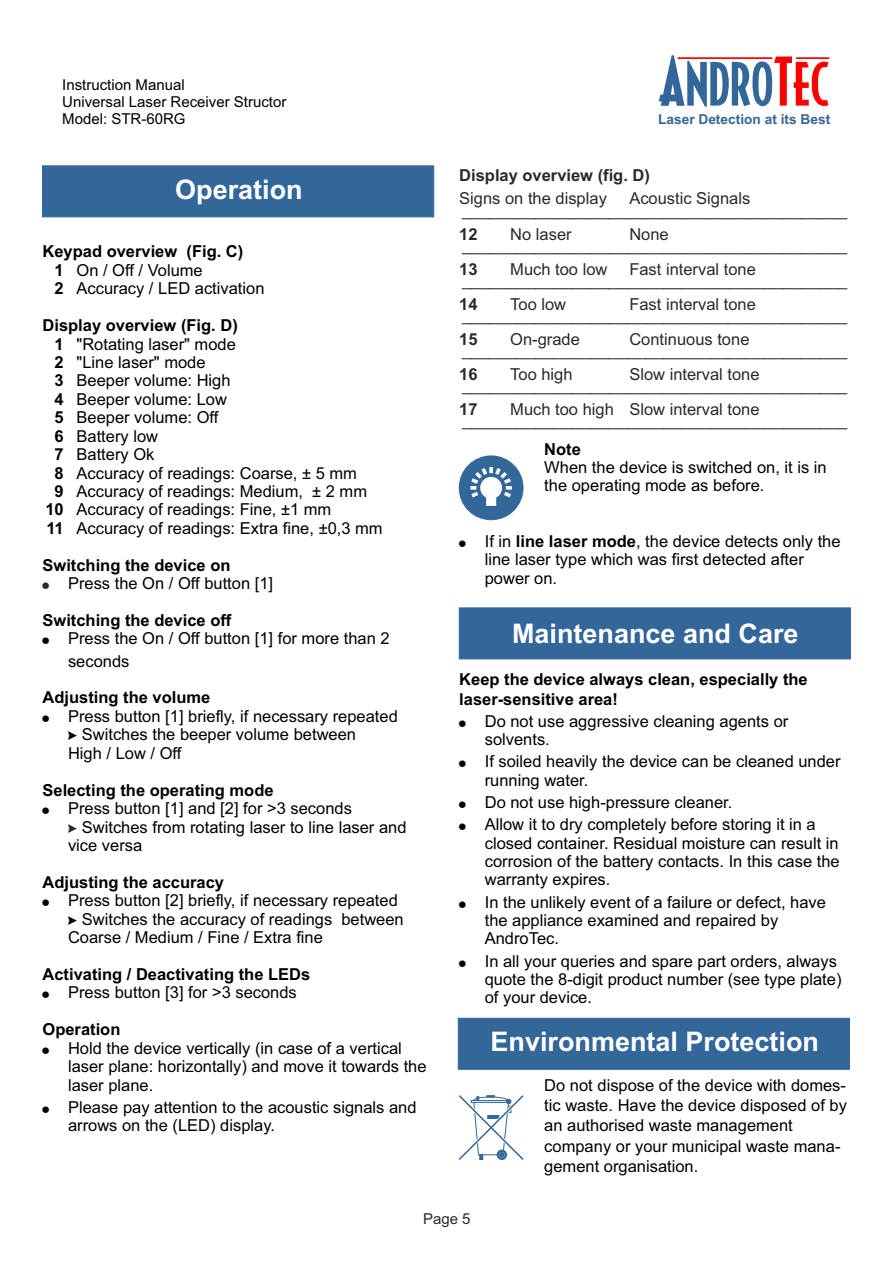
<style>
.page{position:relative;width:893px;height:1263px;background:#fff}
.page>*{position:absolute;margin:0;border:0;box-sizing:border-box;transform-origin:0 0}
.t1{font:700 27px "Arial";color:#fefefe}
.t2{font:16.5px/18.5px "Arial";color:#000}
.t3{font:16.5px "Arial";color:#2b2a29}
.t4{font:700 16.5px/18.5px "Arial";color:#000}
.t5{font:700 16.5px "Arial";color:#2b2a29}
.t6{font:15px/16.8px "Arial";color:#000}
.t7{font:15px "Arial";color:#2b2a29}
.t8{font:700 13.65px "Arial";color:#369}
.s1{font-weight:400}
.s2{font-weight:700}
</style>
<div class="page">
<svg style="left:659px;top:55px;width:170px;height:52px"></svg>
<div style="left:42px;top:166px;width:392px;height:51px;background:#369"></div>
<div style="left:459px;top:607px;width:392px;height:52px;background:#369"></div>
<div style="left:459px;top:456px;width:64px;height:64px;background:#369;border:1px solid #369;border-radius:50%"></div>
<svg style="left:471px;top:467px;width:41px;height:39px"></svg>
<div style="left:458px;top:1018px;width:392px;height:51px;background:#369"></div>
<svg style="left:458px;top:1095px;width:66px;height:65px"></svg>
<p class="t6" style="left:62px;top:78px;width:226px">Instruction Manual<br>Universal Laser Receiver Structor<br>Model: STR-60RG</p>
<h1 class="t1" style="left:175px;top:179px;width:129px">Operation</h1>
<p class="t4" style="left:55px;top:244px;width:190px;text-indent:-12px">Keypad overview (Fig. C)<br>1 <span class="s1">On / Off / Volume</span></p>
<p class="t2" style="left:55px;top:281px;width:211px"><span class="s2">2</span> Accuracy / LED activation</p>
<p class="t4" style="left:43px;top:318px;width:197px">Display overview (Fig. D)</p>
<p class="t2" style="left:55px;top:373px;width:177px"><span class="s2">3</span> Beeper volume: High</p>
<p class="t2" style="left:55px;top:336px;width:183px"><span class="s2">1</span> "Rotating laser" mode</p>
<p class="t2" style="left:55px;top:354px;width:153px"><span class="s2">2</span> "Line laser" mode</p>
<p class="t2" style="left:55px;top:391px;width:174px"><span class="s2">4</span> Beeper volume: Low</p>
<p class="t2" style="left:55px;top:428px;width:105px"><span class="s2">6</span> Battery low</p>
<p class="t2" style="left:55px;top:465px;width:304px"><span class="s2">8</span> Accuracy of readings: Coarse, ± 5 mm</p>
<p class="t2" style="left:55px;top:410px;width:165px"><span class="s2">5</span> Beeper volume: Off</p>
<p class="t2" style="left:55px;top:447px;width:101px"><span class="s2">7</span> Battery Ok</p>
<p class="t2" style="left:55px;top:483px;width:314px"><span class="s2">9</span> Accuracy of readings: Medium, ± 2 mm</p>
<p class="t2" style="left:45px;top:502px;width:287px"><span class="s2">10</span> Accuracy of readings: Fine, ±1 mm</p>
<p class="t2" style="left:46px;top:520px;width:338px"><span class="s2">11</span> Accuracy of readings: Extra fine, ±0,3 mm</p>
<p class="t4" style="left:43px;top:557px;width:189px">Switching the device on</p>
<p class="t2" style="left:68px;top:576px;width:207px">Press the On / Off button [1]</p>
<p class="t4" style="left:43px;top:612px;width:190px">Switching the device off</p>
<p class="t2" style="left:68px;top:629px;width:323px;line-height:22px">Press the On / Off button [1] for more than 2 seconds</p>
<p class="t4" style="left:43px;top:690px;width:169px">Adjusting the volume</p>
<p class="t2" style="left:68px;top:708px;width:331px">Press button [1] briefly, if necessary repeated</p>
<p class="t2" style="left:82px;top:727px;width:276px">Switches the beeper volume between</p>
<p class="t2" style="left:68px;top:745px;width:115px">High / Low / Off</p>
<p class="t4" style="left:43px;top:782px;width:233px">Selecting the operating mode</p>
<p class="t2" style="left:68px;top:800px;width:285px">Press button [1] and [2] for &gt;3 seconds</p>
<p class="t2" style="left:68px;top:819px;width:340px;text-indent:14px">Switches from rotating laser to line laser and vice versa</p>
<p class="t4" style="left:43px;top:874px;width:183px">Adjusting the accuracy</p>
<p class="t2" style="left:68px;top:893px;width:331px">Press button [2] briefly, if necessary repeated</p>
<p class="t2" style="left:82px;top:911px;width:323px">Switches the accuracy of readings between</p>
<p class="t2" style="left:68px;top:930px;width:256px">Coarse / Medium / Fine / Extra fine</p>
<p class="t4" style="left:43px;top:966px;width:269px">Activating / Deactivating the LEDs</p>
<p class="t2" style="left:68px;top:985px;width:230px">Press button [3] for &gt;3 seconds</p>
<p class="t4" style="left:43px;top:1022px;width:79px">Operation</p>
<p class="t2" style="left:68px;top:1040px;width:360px">Hold the device vertically (in case of a vertical laser plane: horizontally) and move it towards the laser plane.</p>
<p class="t2" style="left:68px;top:1099px;width:350px">Please pay attention to the acoustic signals and arrows on the (LED) display.</p>
<p class="t8" style="left:658px;top:114px;width:174px">Laser Detection at its Best</p>
<p class="t5" style="left:459px;top:168px;width:192px">Display overview (fig. D)</p>
<p class="t3" style="left:459px;top:192px;width:149px">Signs on the display</p>
<p class="t3" style="left:629px;top:192px;width:123px">Acoustic Signals</p>
<p class="t3" style="left:462px;top:204px;width:387px">__________________________________________</p>
<p class="t5" style="left:459px;top:227px;width:20px">12</p>
<p class="t3" style="left:510px;top:227px;width:63px">No laser</p>
<p class="t3" style="left:629px;top:227px;width:41px">None</p>
<p class="t3" style="left:462px;top:239px;width:387px">__________________________________________</p>
<p class="t5" style="left:459px;top:262px;width:20px">13</p>
<p class="t3" style="left:510px;top:262px;width:99px">Much too low</p>
<p class="t3" style="left:629px;top:262px;width:128px">Fast interval tone</p>
<p class="t5" style="left:459px;top:298px;width:20px">14</p>
<p class="t3" style="left:510px;top:298px;width:57px">Too low</p>
<p class="t3" style="left:629px;top:298px;width:128px">Fast interval tone</p>
<p class="t3" style="left:462px;top:274px;width:387px">__________________________________________</p>
<p class="t3" style="left:462px;top:309px;width:387px">__________________________________________</p>
<p class="t5" style="left:459px;top:333px;width:20px">15</p>
<p class="t3" style="left:510px;top:333px;width:71px">On-grade</p>
<p class="t3" style="left:629px;top:333px;width:122px">Continuous tone</p>
<p class="t3" style="left:462px;top:344px;width:387px">__________________________________________</p>
<p class="t5" style="left:459px;top:368px;width:20px">16</p>
<p class="t3" style="left:510px;top:368px;width:64px">Too high</p>
<p class="t3" style="left:629px;top:368px;width:132px">Slow interval tone</p>
<p class="t3" style="left:462px;top:379px;width:387px">__________________________________________</p>
<p class="t5" style="left:459px;top:403px;width:20px">17</p>
<p class="t3" style="left:510px;top:403px;width:251px">Much too high Slow interval tone</p>
<p class="t3" style="left:462px;top:414px;width:387px">__________________________________________</p>
<p class="t4" style="left:544px;top:441px;width:38px">Note</p>
<p class="t2" style="left:544px;top:459px;width:284px">When the device is switched on, it is in the operating mode as before.</p>
<p class="t2" style="left:485px;top:533px;width:357px">If in <span class="s2">line laser mode</span>, the device detects only the line laser type which was first detected after power on.</p>
<h1 class="t1" style="left:512px;top:623px;width:288px">Maintenance and Care</h1>
<p class="t4" style="left:459px;top:670px;width:350px;line-height:20.2px">Keep the device always clean, especially the laser-sensitive area!</p>
<p class="t2" style="left:485px;top:713px;width:305px">Do not use aggressive cleaning agents or solvents.</p>
<p class="t2" style="left:485px;top:754px;width:357px">If soiled heavily the device can be cleaned under running water.</p>
<p class="t2" style="left:485px;top:794px;width:249px">Do not use high-pressure cleaner.</p>
<p class="t2" style="left:485px;top:817px;width:356px">Allow it to dry completely before storing it in a closed container. Residual moisture can result in corrosion of the battery contacts. In this case the warranty expires.</p>
<p class="t2" style="left:485px;top:894px;width:343px">In the unlikely event of a failure or defect, have the appliance examined and repaired by<br>AndroTec.</p>
<p class="t2" style="left:485px;top:953px;width:358px">In all your queries and spare part orders, always quote the 8-digit product number (see type plate) of your device.</p>
<h1 class="t1" style="left:490px;top:1031px;width:330px">Environmental Protection</h1>
<p class="t2" style="left:544px;top:1076px;width:304px;line-height:20.2px">Do not dispose of the device with domes&shy;tic waste. Have the device disposed of by an authorised waste management company or your municipal waste mana&shy;gement organisation.</p>
<p class="t7" style="left:423px;top:1213px;width:49px">Page 5</p>
</div>
